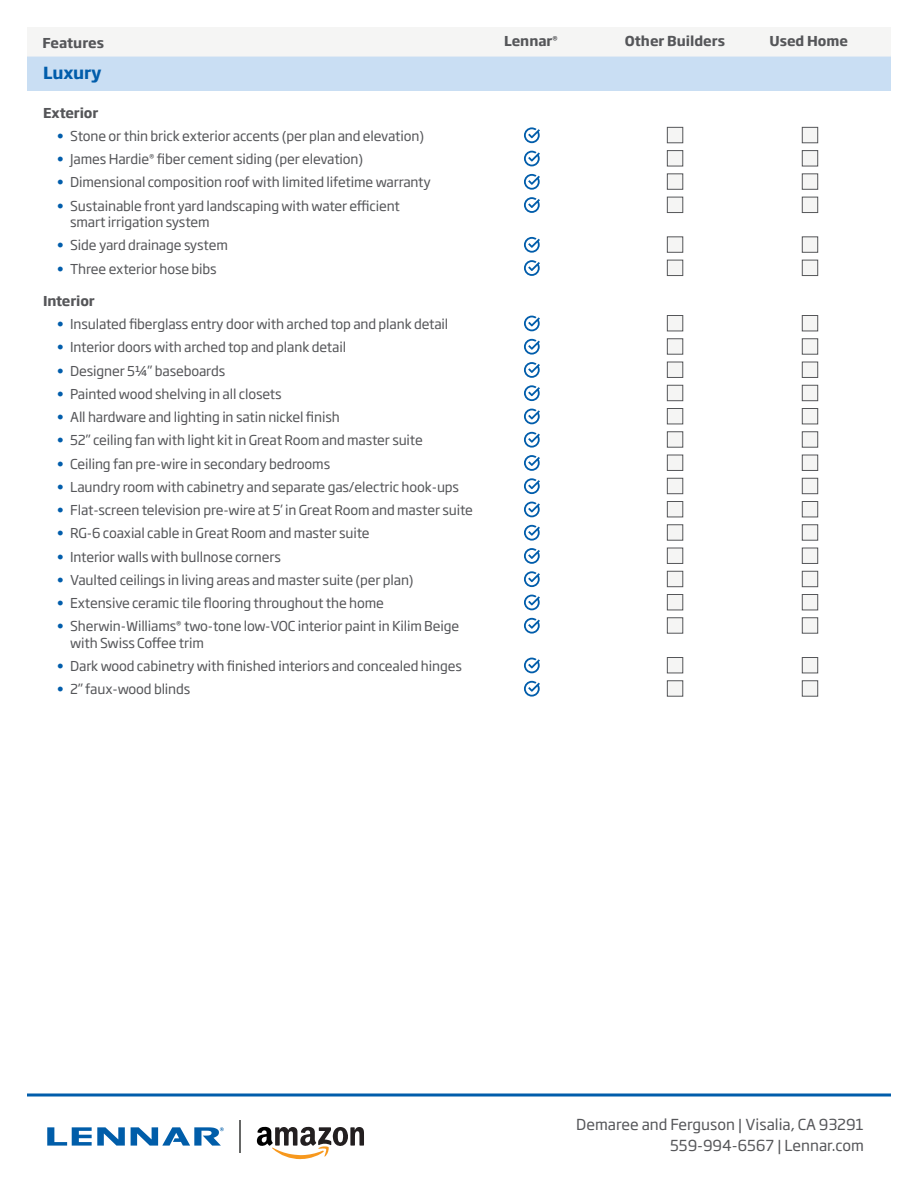
<style>
.page{position:relative;width:918px;height:1188px;background:#fff}
.page>*{position:absolute;margin:0;border:0;box-sizing:border-box;transform-origin:0 0}
.t1{font:700 16.5px "Soho Gothic Pro";letter-spacing:-.01em;color:#015dab}
.t2{font:15px/20.7px "Soho Gothic Pro";color:#555659;text-align:right}
.t3{font:13.5px/16.5px "Soho Gothic Pro";letter-spacing:-.01em;color:#555659}
.t4{font:700 13.5px "Soho Gothic Pro";color:#555659}
.s1{color:#015dab}
</style>
<div class="page">
<div style="left:27px;top:55px;width:864px;height:35px;background:#c9def3"></div>
<svg style="left:524px;top:127px;width:16px;height:16px"></svg>
<div style="left:667px;top:127px;width:16px;height:16px;background:#f5f5f4;border:1px solid #555659"></div>
<div style="left:802px;top:127px;width:16px;height:16px;background:#f5f5f4;border:1px solid #555659"></div>
<svg style="left:524px;top:151px;width:16px;height:15px"></svg>
<div style="left:667px;top:150px;width:16px;height:16px;background:#f5f5f4;border:1px solid #555659"></div>
<div style="left:802px;top:150px;width:16px;height:16px;background:#f5f5f4;border:1px solid #555659"></div>
<svg style="left:524px;top:174px;width:16px;height:16px"></svg>
<div style="left:667px;top:173px;width:16px;height:17px;background:#f5f5f4;border:1px solid #555659"></div>
<div style="left:802px;top:173px;width:16px;height:17px;background:#f5f5f4;border:1px solid #555659"></div>
<svg style="left:524px;top:197px;width:16px;height:16px"></svg>
<div style="left:667px;top:197px;width:16px;height:16px;background:#f5f5f4;border:1px solid #555659"></div>
<div style="left:802px;top:197px;width:16px;height:16px;background:#f5f5f4;border:1px solid #555659"></div>
<svg style="left:524px;top:237px;width:16px;height:16px"></svg>
<div style="left:667px;top:236px;width:16px;height:17px;background:#f5f5f4;border:1px solid #555659"></div>
<div style="left:802px;top:236px;width:16px;height:17px;background:#f5f5f4;border:1px solid #555659"></div>
<svg style="left:524px;top:260px;width:16px;height:16px"></svg>
<div style="left:667px;top:260px;width:16px;height:16px;background:#f5f5f4;border:1px solid #555659"></div>
<div style="left:802px;top:260px;width:16px;height:16px;background:#f5f5f4;border:1px solid #555659"></div>
<svg style="left:524px;top:316px;width:16px;height:15px"></svg>
<div style="left:667px;top:315px;width:16px;height:16px;background:#f5f5f4;border:1px solid #555659"></div>
<div style="left:802px;top:315px;width:16px;height:16px;background:#f5f5f4;border:1px solid #555659"></div>
<svg style="left:524px;top:339px;width:16px;height:16px"></svg>
<div style="left:667px;top:338px;width:16px;height:17px;background:#f5f5f4;border:1px solid #555659"></div>
<div style="left:802px;top:338px;width:16px;height:17px;background:#f5f5f4;border:1px solid #555659"></div>
<svg style="left:524px;top:362px;width:16px;height:16px"></svg>
<div style="left:667px;top:362px;width:16px;height:16px;background:#f5f5f4;border:1px solid #555659"></div>
<div style="left:802px;top:362px;width:16px;height:16px;background:#f5f5f4;border:1px solid #555659"></div>
<svg style="left:524px;top:385px;width:16px;height:16px"></svg>
<div style="left:667px;top:385px;width:16px;height:16px;background:#f5f5f4;border:1px solid #555659"></div>
<div style="left:802px;top:385px;width:16px;height:16px;background:#f5f5f4;border:1px solid #555659"></div>
<svg style="left:524px;top:409px;width:16px;height:15px"></svg>
<div style="left:667px;top:408px;width:16px;height:16px;background:#f5f5f4;border:1px solid #555659"></div>
<div style="left:802px;top:408px;width:16px;height:16px;background:#f5f5f4;border:1px solid #555659"></div>
<svg style="left:524px;top:432px;width:16px;height:16px"></svg>
<div style="left:667px;top:431px;width:16px;height:17px;background:#f5f5f4;border:1px solid #555659"></div>
<div style="left:802px;top:431px;width:16px;height:17px;background:#f5f5f4;border:1px solid #555659"></div>
<svg style="left:524px;top:455px;width:16px;height:16px"></svg>
<div style="left:667px;top:455px;width:16px;height:16px;background:#f5f5f4;border:1px solid #555659"></div>
<div style="left:802px;top:455px;width:16px;height:16px;background:#f5f5f4;border:1px solid #555659"></div>
<svg style="left:524px;top:478px;width:16px;height:16px"></svg>
<div style="left:667px;top:478px;width:16px;height:16px;background:#f5f5f4;border:1px solid #555659"></div>
<div style="left:802px;top:478px;width:16px;height:16px;background:#f5f5f4;border:1px solid #555659"></div>
<svg style="left:524px;top:502px;width:16px;height:15px"></svg>
<div style="left:667px;top:501px;width:16px;height:16px;background:#f5f5f4;border:1px solid #555659"></div>
<div style="left:802px;top:501px;width:16px;height:16px;background:#f5f5f4;border:1px solid #555659"></div>
<svg style="left:524px;top:525px;width:16px;height:16px"></svg>
<div style="left:667px;top:524px;width:16px;height:17px;background:#f5f5f4;border:1px solid #555659"></div>
<div style="left:802px;top:524px;width:16px;height:17px;background:#f5f5f4;border:1px solid #555659"></div>
<svg style="left:524px;top:548px;width:16px;height:16px"></svg>
<div style="left:667px;top:548px;width:16px;height:16px;background:#f5f5f4;border:1px solid #555659"></div>
<div style="left:802px;top:548px;width:16px;height:16px;background:#f5f5f4;border:1px solid #555659"></div>
<svg style="left:524px;top:571px;width:16px;height:16px"></svg>
<div style="left:667px;top:571px;width:16px;height:16px;background:#f5f5f4;border:1px solid #555659"></div>
<div style="left:802px;top:571px;width:16px;height:16px;background:#f5f5f4;border:1px solid #555659"></div>
<svg style="left:524px;top:595px;width:16px;height:15px"></svg>
<div style="left:667px;top:594px;width:16px;height:16px;background:#f5f5f4;border:1px solid #555659"></div>
<div style="left:802px;top:594px;width:16px;height:16px;background:#f5f5f4;border:1px solid #555659"></div>
<svg style="left:524px;top:618px;width:16px;height:16px"></svg>
<div style="left:667px;top:617px;width:16px;height:17px;background:#f5f5f4;border:1px solid #555659"></div>
<div style="left:802px;top:617px;width:16px;height:17px;background:#f5f5f4;border:1px solid #555659"></div>
<svg style="left:524px;top:658px;width:16px;height:15px"></svg>
<div style="left:667px;top:657px;width:16px;height:16px;background:#f5f5f4;border:1px solid #555659"></div>
<div style="left:802px;top:657px;width:16px;height:16px;background:#f5f5f4;border:1px solid #555659"></div>
<svg style="left:524px;top:681px;width:16px;height:16px"></svg>
<div style="left:667px;top:680px;width:16px;height:17px;background:#f5f5f4;border:1px solid #555659"></div>
<div style="left:802px;top:680px;width:16px;height:17px;background:#f5f5f4;border:1px solid #555659"></div>
<hr style="left:27px;top:1094px;width:378px;height:2px;background:#015dab">
<hr style="left:405px;top:1094px;width:459px;height:2px;background:#015dab">
<hr style="left:864px;top:1094px;width:27px;height:2px;background:#015dab">
<svg style="left:47px;top:1127px;width:78px;height:19px"></svg>
<svg style="left:131px;top:1127px;width:93px;height:19px"></svg>
<svg style="left:257px;top:1127px;width:107px;height:32px"></svg>
<hr style="left:240px;top:1120px;width:1px;height:33px;background:#666766">
<div style="left:27px;top:27px;width:864px;height:30px;background:#f5f5f4"></div>
<p class="t4" style="left:43px;top:32px;width:63px">Features</p>
<p class="t4" style="left:504px;top:31px;width:55px">Lennar<sup>®</sup></p>
<p class="t4" style="left:625px;top:31px;width:102px">Other Builders</p>
<p class="t4" style="left:769px;top:31px;width:80px">Used Home</p>
<p class="t1" style="left:43px;top:60px;width:60px">Luxury</p>
<p class="t4" style="left:43px;top:102px;width:57px">Exterior</p>
<p class="t3" style="left:57px;top:127px;width:369px"><span class="s1">•</span> Stone or thin brick exterior accents (per plan and elevation)</p>
<p class="t3" style="left:57px;top:150px;width:308px"><span class="s1">•</span> James Hardie<sup>®</sup> fiber cement siding (per elevation)</p>
<p class="t3" style="left:57px;top:173px;width:376px"><span class="s1">•</span> Dimensional composition roof with limited lifetime warranty</p>
<p class="t3" style="left:70px;top:197px;width:331px;text-indent:-14px"><span class="s1">•</span> Sustainable front yard landscaping with water efficient smart irrigation system</p>
<p class="t3" style="left:57px;top:236px;width:173px"><span class="s1">•</span> Side yard drainage system</p>
<p class="t3" style="left:57px;top:260px;width:162px"><span class="s1">•</span> Three exterior hose bibs</p>
<p class="t4" style="left:43px;top:290px;width:53px">Interior</p>
<p class="t3" style="left:57px;top:315px;width:393px"><span class="s1">•</span> Insulated fiberglass entry door with arched top and plank detail</p>
<p class="t3" style="left:57px;top:338px;width:291px"><span class="s1">•</span> Interior doors with arched top and plank detail</p>
<p class="t3" style="left:57px;top:362px;width:170px"><span class="s1">•</span> Designer 5¼” baseboards</p>
<p class="t3" style="left:57px;top:385px;width:227px"><span class="s1">•</span> Painted wood shelving in all closets</p>
<p class="t3" style="left:57px;top:408px;width:285px"><span class="s1">•</span> All hardware and lighting in satin nickel finish</p>
<p class="t3" style="left:57px;top:431px;width:368px"><span class="s1">•</span> 52” ceiling fan with light kit in Great Room and master suite</p>
<p class="t3" style="left:57px;top:455px;width:275px"><span class="s1">•</span> Ceiling fan pre-wire in secondary bedrooms</p>
<p class="t3" style="left:57px;top:478px;width:404px"><span class="s1">•</span> Laundry room with cabinetry and separate gas/electric hook-ups</p>
<p class="t3" style="left:57px;top:501px;width:418px"><span class="s1">•</span> Flat-screen television pre-wire at 5’ in Great Room and master suite</p>
<p class="t3" style="left:57px;top:524px;width:314px"><span class="s1">•</span> RG-6 coaxial cable in Great Room and master suite</p>
<p class="t3" style="left:57px;top:548px;width:226px"><span class="s1">•</span> Interior walls with bullnose corners</p>
<p class="t3" style="left:57px;top:571px;width:359px"><span class="s1">•</span> Vaulted ceilings in living areas and master suite (per plan)</p>
<p class="t3" style="left:57px;top:594px;width:329px"><span class="s1">•</span> Extensive ceramic tile flooring throughout the home</p>
<p class="t3" style="left:70px;top:617px;width:391px;text-indent:-14px"><span class="s1">•</span> Sherwin-Williams<sup>®</sup> two-tone low-VOC interior paint in Kilim Beige with Swiss Coffee trim</p>
<p class="t3" style="left:57px;top:657px;width:407px"><span class="s1">•</span> Dark wood cabinetry with finished interiors and concealed hinges</p>
<p class="t3" style="left:57px;top:680px;width:135px"><span class="s1">•</span> 2” faux-wood blinds</p>
<p class="t2" style="left:522px;top:1114px;width:289px">Demaree and Ferguson | Visalia, CA 93291</p>
<p class="t2" style="left:616px;top:1134px;width:195px">559-994-6567 | Lennar.com</p>
<p class="t2" style="left:576px;top:1114px;width:289px">Demaree and Ferguson | Visalia, CA 93291<br>559-994-6567 | Lennar.com</p>
</div>
